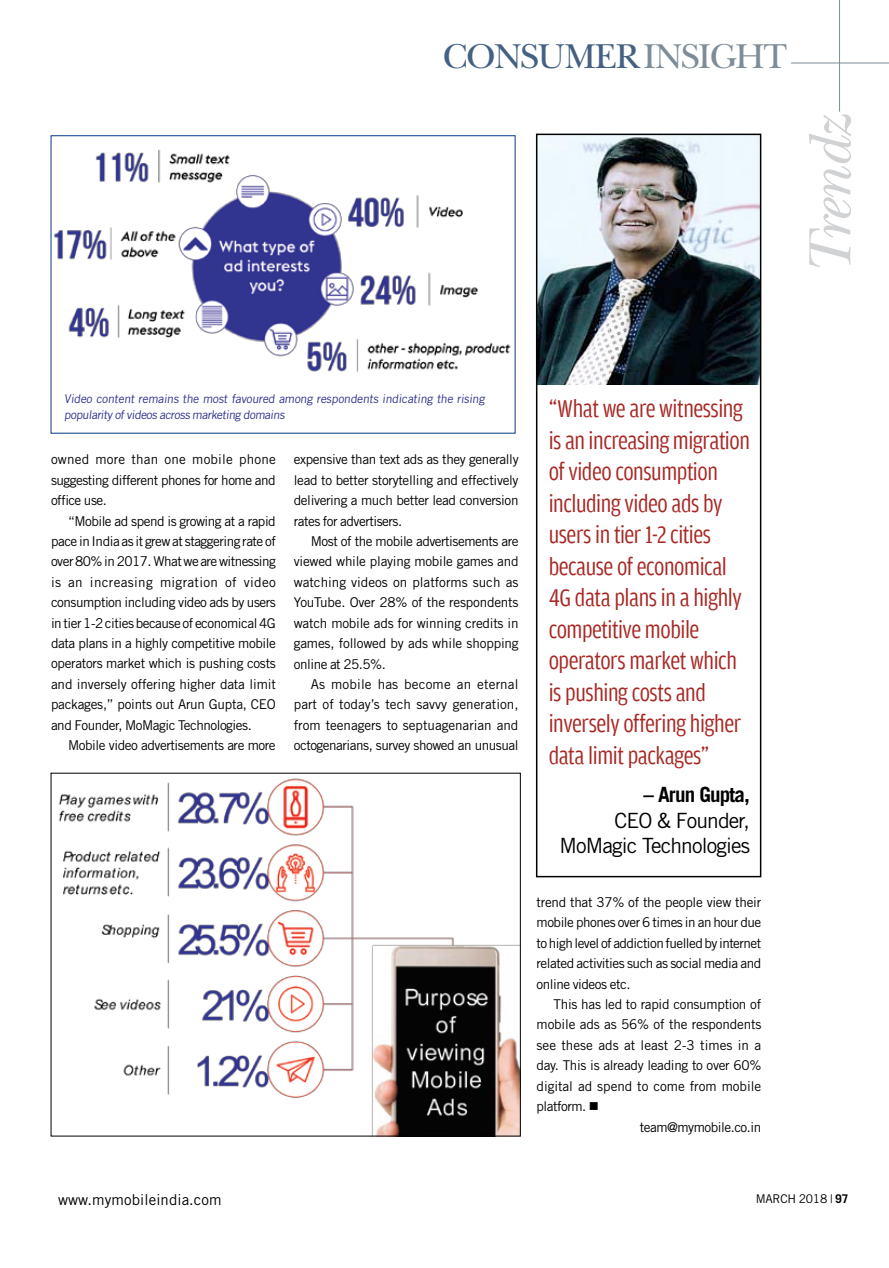
<style>
.page{position:relative;width:889px;height:1268px;background:#fff}
.page>*{position:absolute;margin:0;border:0;box-sizing:border-box;transform-origin:0 0}
.t1{font:italic 62.1px "New Baskerville Std";color:#d0d2d4}
.t2{font:36px "New Baskerville Std";letter-spacing:-.035em;color:#446181}
.t3{font:25.5px/31.5px "Amplitude Cond";letter-spacing:-.02em;color:#a72824}
.t4{font:21px/25.5px "Trade Gothic LT Std";letter-spacing:-.04em;color:#000;text-align:right}
.t5{font:700 21px "Trade Gothic LT Std";letter-spacing:-.04em;color:#000}
.t6{font:15px "Trade Gothic LT Std";letter-spacing:.005em;color:#000}
.t7{font:13.5px/20.4px "Trade Gothic LT Std";letter-spacing:-.025em;color:#000;text-align:justify}
.t8{font:13.5px "Trade Gothic LT Std";letter-spacing:-.005em;color:#000}
.t9{font:13.5px "Trade Gothic LT Std";color:#000}
.t10{font:12px/16.5px "Trade Gothic LT Std";color:#2f338e}
.t11{font:12px "Trade Gothic LT Std";letter-spacing:-.02em;color:#000}
.s1{color:#7d8c98}
.s2{font-weight:700}
</style>
<div class="page">
<hr style="left:839px;top:0;width:1px;height:112px;background:#7d8c98">
<hr style="left:791px;top:63px;width:98px;height:1px;background:#7d8c98">
<img style="left:539px;top:137px;width:219px;height:247px">
<div style="left:536px;top:134px;width:225px;height:743px;border:2px solid #000"></div>
<img style="left:58px;top:778px;width:461px;height:356px">
<img style="left:54px;top:149px;width:457px;height:223px">
<div style="left:51px;top:135px;width:464px;height:298px;border:1px solid #003b84"></div>
<h2 class="t2" style="left:443px;top:35px;width:346px">CONSUMER <span class="s1">INSIGHT</span></h2>
<h1 class="t1" style="left:794px;top:276px;width:163px;rotate:-90deg">Trendz</h1>
<p class="t10" style="left:64px;top:390px;width:424px">Video content remains the most favoured among respondents indicating the rising popularity ofvideos across marketing domains</p>
<p class="t7" style="left:51px;top:449px;width:226px">owned more than one mobile phone suggesting different phones for home and office use.</p>
<p class="t7" style="left:51px;top:510px;width:226px;text-indent:17px">“Mobile ad spend is growing at a rapid pace in India as it grew at staggering rate of over 80% in 2017. What we are witnessing is an increasing migration of video consumption including video ads by users in tier 1-2 cities because of economical 4G data plans in a highly competitive mobile operators market which is pushing costs and inversely offering higher data limit packages,” points out Arun Gupta, CEO and Founder, MoMagic Technologies.</p>
<p class="t7" style="left:68px;top:734px;width:209px">Mobile video advertisements are more</p>
<p class="t7" style="left:294px;top:449px;width:226px">expensive than text ads as they generally lead to better storytelling and effectively delivering a much better lead conversion rates for advertisers.</p>
<p class="t7" style="left:294px;top:530px;width:226px;text-indent:17px">Most of the mobile advertisements are viewed while playing mobile games and watching videos on platforms such as YouTube. Over 28% of the respondents watch mobile ads for winning credits in games, followed by ads while shopping online at 25.5%.</p>
<p class="t7" style="left:294px;top:673px;width:226px;text-indent:17px">As mobile has become an eternal part of today’s tech savvy generation, from teenagers to septuagenarian and octogenarians, survey showed an unusual</p>
<p class="t3" style="left:549px;top:393px;width:203px">“What we are witnessing is an increasing migration of video consumption including video ads by users in tier 1-2 cities because of economical<br>4G data plans in a highly competitive mobile operators market which is pushing costs and inversely offering higher data limit packages”</p>
<h3 class="t5" style="left:643px;top:781px;width:108px">– Arun Gupta,</h3>
<h3 class="t4" style="left:559px;top:807px;width:192px">CEO &amp; Founder,<br>MoMagic Technologies</h3>
<p class="t7" style="left:536px;top:891px;width:226px">trend that 37% of the people view their mobile phones over 6 times in an hour due to high level of addiction fuelled by internet related activities such as social media and online videos etc.</p>
<p class="t7" style="left:553px;top:993px;width:209px">This has led to rapid consumption of</p>
<p class="t7" style="left:536px;top:1013px;width:226px">mobile ads as 56% of the respondents</p>
<p class="t9" style="left:536px;top:1036px;width:226px">see these ads at least 2-3 times in a</p>
<p class="t7" style="left:536px;top:1054px;width:226px">day. This is already leading to over 60%</p>
<p class="t8" style="left:536px;top:1077px;width:226px">digital ad spend to come from mobile</p>
<p class="t7" style="left:536px;top:1095px;width:64px">platform. ■</p>
<p class="t7" style="left:640px;top:1116px;width:123px">team@mymobile.co.in</p>
<p class="t6" style="left:58px;top:1190px;width:165px">www.mymobileindia.com</p>
<p class="t11" style="left:755px;top:1191px;width:94px">march 2018 | <span class="s2">97</span></p>
</div>
